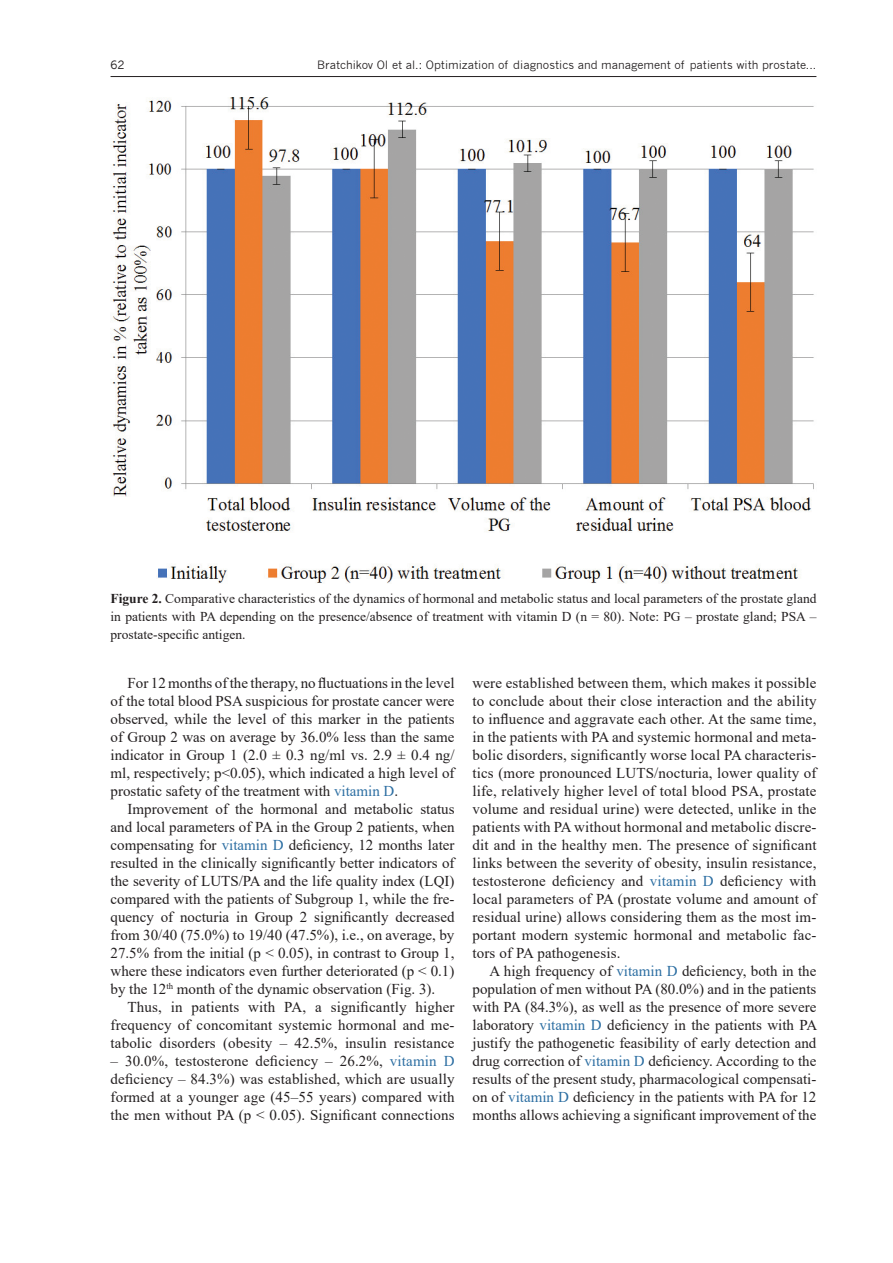
<style>
.page{position:relative;width:893px;height:1263px;background:#fff}
.page>*{position:absolute;margin:0;border:0;box-sizing:border-box;transform-origin:0 0}
.t1{font:15px/18px "Times New Roman";color:#231f20;text-align:justify}
.FIG{font:13.5px/18px "Times New Roman";color:#231f20;text-align:justify}
.t2{font:11.25px "News Gothic";color:#231f20}
.s1{font-weight:700}
.s2{color:#2c6ea2}
</style>
<div class="page">
<hr style="left:111px;top:76px;width:705px;height:1px;background:#231f20">
<img style="left:111px;top:98px;width:703px;height:486px">
<p class="t2" style="left:111px;top:58px;width:16px">62</p>
<p class="t2" style="left:317px;top:58px;width:501px">Bratchikov OI et al.: Optimization of diagnostics and management of patients with prostate...</p>
<p class="FIG" style="left:111px;top:589px;width:707px"><span class="s1">Figure 2.</span> Comparative characteristics of the dynamics of hormonal and metabolic status and local parameters of the prostate gland in patients with PA depending on the presence/absence of treatment with vitamin D (n = 80). Note: PG – prostate gland; PSA – prostate-specific antigen.</p>
<p class="t1" style="left:111px;top:673px;width:345px;text-indent:17px">For 12 months of the therapy, no fluctuations in the level of the total blood PSA suspicious for prostate cancer were observed, while the level of this marker in the patients of Group 2 was on average by 36.0% less than the same indicator in Group 1 (2.0 ± 0.3 ng/ml vs. 2.9 ± 0.4 ng/ ml, respectively; p&lt;0.05), which indicated a high level of prostatic safety of the treatment with <span class="s2">vitamin D</span>.</p>
<p class="t1" style="left:111px;top:799px;width:345px;text-indent:17px">Improvement of the hormonal and metabolic status and local parameters of PA in the Group 2 patients, when compensating for <span class="s2">vitamin D</span> deficiency, 12 months later resulted in the clinically significantly better indicators of the severity of LUTS/PA and the life quality index (LQI) compared with the patients of Subgroup 1, while the fre&shy;quency of nocturia in Group 2 significantly decreased from 30/40 (75.0%) to 19/40 (47.5%), i.e., on average, by 27.5% from the initial (p &lt; 0.05), in contrast to Group 1, where these indicators even further deteriorated (p &lt; 0.1) by the 12<sup>th</sup> month of the dynamic observation (Fig. 3).</p>
<p class="t1" style="left:111px;top:997px;width:345px;text-indent:17px">Thus, in patients with PA, a significantly higher frequency of concomitant systemic hormonal and me&shy;tabolic disorders (obesity – 42.5%, insulin resistance</p>
<p class="t1" style="left:111px;top:1051px;width:345px">– 30.0%, testosterone deficiency – 26.2%, <span class="s2">vitamin D </span>deficiency – 84.3%) was established, which are usually formed at a younger age (45–55 years) compared with the men without PA (p &lt; 0.05). Significant connections</p>
<p class="t1" style="left:472px;top:673px;width:345px">were established between them, which makes it possible to conclude about their close interaction and the ability to influence and aggravate each other. At the same time, in the patients with PA and systemic hormonal and meta&shy;bolic disorders, significantly worse local PA characteris&shy;tics (more pronounced LUTS/nocturia, lower quality of life, relatively higher level of total blood PSA, prostate volume and residual urine) were detected, unlike in the patients with PA without hormonal and metabolic discre&shy;dit and in the healthy men. The presence of significant links between the severity of obesity, insulin resistance, testosterone deficiency and <span class="s2">vitamin D</span> deficiency with local parameters of PA (prostate volume and amount of residual urine) allows considering them as the most im&shy;portant modern systemic hormonal and metabolic fac&shy;tors of PA pathogenesis.</p>
<p class="t1" style="left:472px;top:961px;width:346px;text-indent:17px">A high frequency of <span class="s2">vitamin D</span> deficiency, both in the population of men without PA (80.0%) and in the patients with PA (84.3%), as well as the presence of more severe laboratory <span class="s2">vitamin D</span> deficiency in the patients with PA justify the pathogenetic feasibility of early detection and drug correction of <span class="s2">vitamin D</span> deficiency. According to the results of the present study, pharmacological compensati&shy;on of <span class="s2">vitamin D</span> deficiency in the patients with PA for 12 months allows achieving a significant improvement of the</p>
</div>
